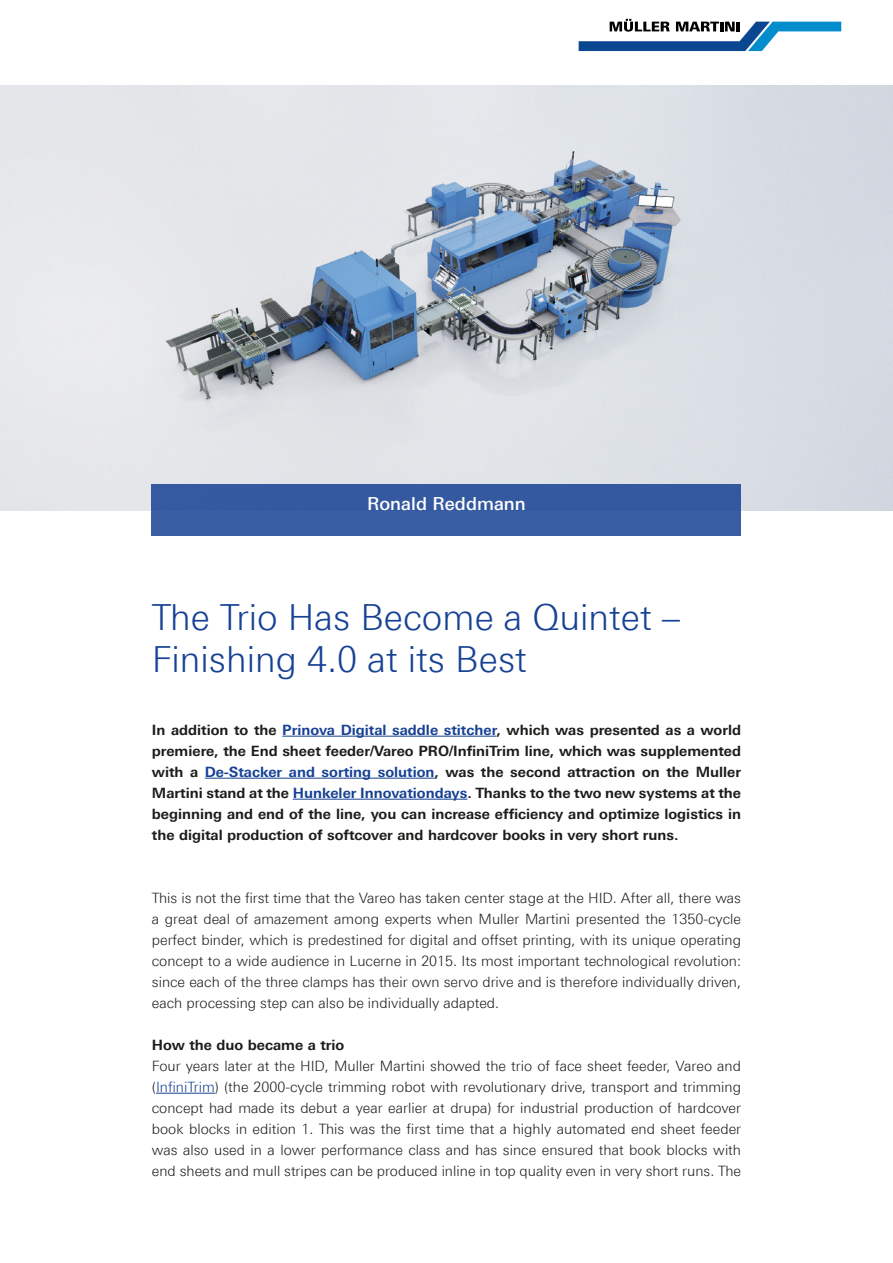
<style>
.page{position:relative;width:893px;height:1263px;background:#fff}
.page>*{position:absolute;margin:0;border:0;box-sizing:border-box;transform-origin:0 0}
.t1{font:300 36px/42px "Linotype Univers 330";color:#164194}
.t2{font:500 18px "Linotype Univers 530";color:#fff}
.t3{font:300 14.25px/21px "Linotype Univers 330";color:#1d1d1b;text-align:justify}
.t4{font:700 14.25px/21px "Linotype Univers 630";color:#1d1d1b;text-align:justify}
.s1{color:#164194}
</style>
<div class="page">
<img style="left:0;top:85px;width:893px;height:425px">
<svg style="left:579px;top:19px;width:262px;height:32px"></svg>
<div style="left:152px;top:485px;width:589px;height:51px;background:#355aa1"></div>
<hr style="left:282px;top:736px;width:214px;height:1px;background:#164194">
<hr style="left:205px;top:778px;width:230px;height:1px;background:#164194">
<hr style="left:293px;top:799px;width:174px;height:1px;background:#164194">
<hr style="left:156px;top:1093px;width:59px;height:1px;background:#164194">
<p class="t2" style="left:367px;top:493px;width:160px">Ronald Reddmann</p>
<h1 class="t1" style="left:152px;top:596px;width:530px">The Trio Has Become a Quintet –<br>Finishing 4.0 at its Best</h1>
<p class="t4" style="left:152px;top:719px;width:591px">In addition to the <span class="s1">Prinova Digital saddle stitcher</span>, which was presented as a world premiere, the End sheet feeder/Vareo PRO/InfiniTrim line, which was supplemented with a <span class="s1">De-Stacker and sorting solution</span>, was the second attraction on the Muller Martini stand at the <span class="s1">Hunkeler Innovationdays</span>. Thanks to the two new systems at the beginning and end of the line, you can increase efficiency and optimize logistics in the digital production of softcover and hardcover books in very short runs.</p>
<p class="t3" style="left:152px;top:887px;width:591px">This is not the first time that the Vareo has taken center stage at the HID. After all, there was a great deal of amazement among experts when Muller Martini presented the 1350-cycle perfect binder, which is predestined for digital and offset printing, with its unique operating concept to a wide audience in Lucerne in 2015. Its most important technological revolution: since each of the three clamps has their own servo drive and is therefore individually driven, each processing step can also be individually adapted.</p>
<p class="t4" style="left:152px;top:1034px;width:194px">How the duo became a trio</p>
<p class="t3" style="left:152px;top:1055px;width:591px">Four years later at the HID, Muller Martini showed the trio of face sheet feeder, Vareo and (<span class="s1">InfiniTrim</span>) (the 2000-cycle trimming robot with revolutionary drive, transport and trimming concept had made its debut a year earlier at drupa) for industrial production of hardcover book blocks in edition 1. This was the first time that a highly automated end sheet feeder was also used in a lower performance class and has since ensured that book blocks with end sheets and mull stripes can be produced inline in top quality even in very short runs. The</p>
</div>
